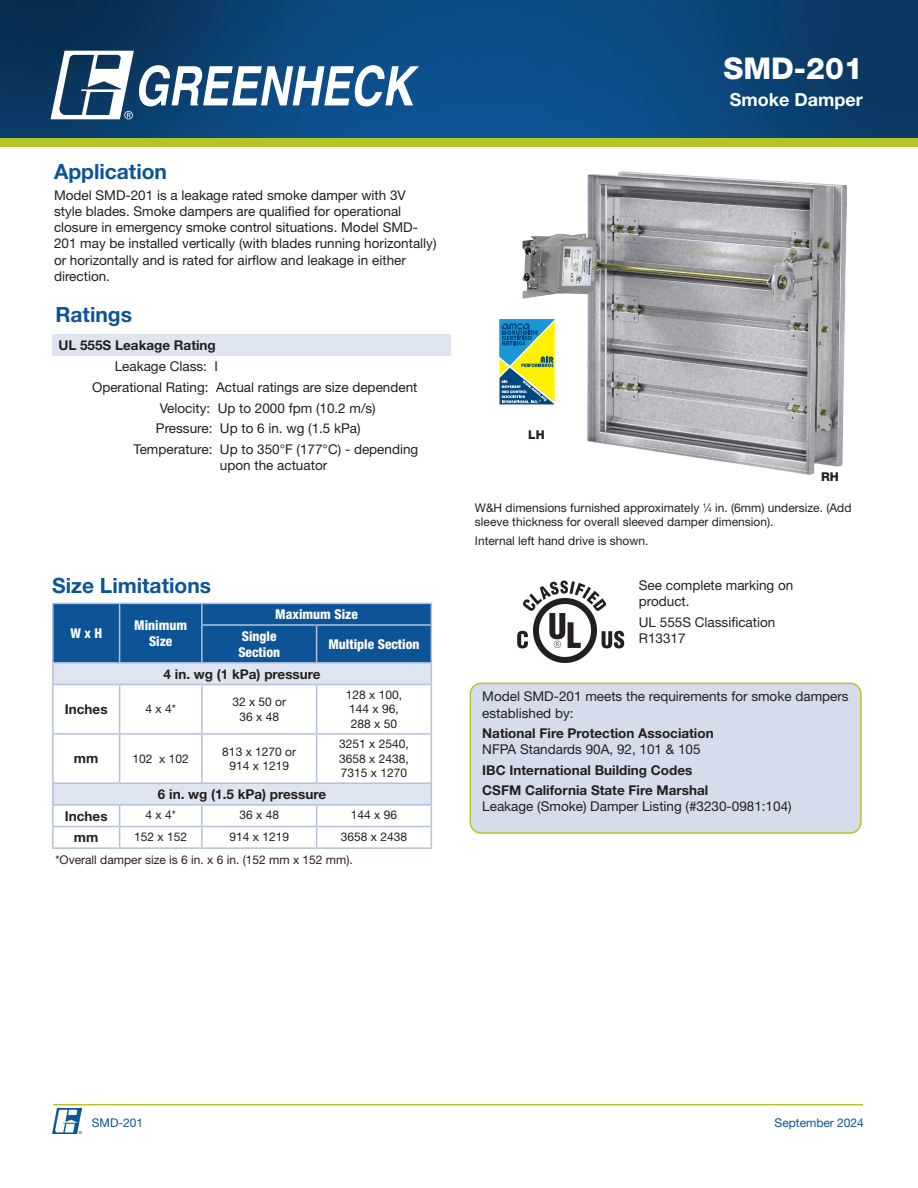
<style>
.page{position:relative;width:918px;height:1188px;background:#fff}
.page>*{position:absolute;margin:0;border:0;box-sizing:border-box;transform-origin:0 0}
.t1{font:800 30px "Helvetica Neue LT Std";color:#fff}
.Subheading{font:700 21px "Helvetica Neue LT Std";color:#0d5496}
.t2{font:700 18px "Helvetica Neue LT Std";color:#fff}
.Body{font:13.5px/16.2px "Helvetica Neue LT Std";color:#231f20}
.Bold{font:700 13.5px/16.2px "Helvetica Neue LT Std";color:#231f20}
.Bold-2{font:13.5px/16.2px "Helvetica Neue LT Std";color:#231f20}
.Body-2{font:800 condensed 13.5px/16.2px "Helvetica Neue LT Std";color:#fff;text-align:center}
.Body-3{font:700 13.5px "Helvetica Neue LT Std";color:#231f20}
.t3{font:800 12.15px "Helvetica Neue LT Std";color:#231f20}
.Body_8_pt{font:12px/14.4px "Helvetica Neue LT Std";color:#231f20}
.t4{font:12px "Helvetica Neue LT Std";color:#0d5496}
.s1{font-size:6.6px}
.s2{font-weight:400}
.s3{font-weight:700}
</style>
<div class="page">
<img style="left:522px;top:172px;width:324px;height:302px">
<svg style="left:54px;top:685px;width:377px;height:119px"></svg>
<hr style="left:52px;top:603px;width:68px;height:1px;background:#b4c0dc">
<hr style="left:52px;top:604px;width:2px;height:21px;background:#b4c0dc">
<hr style="left:52px;top:625px;width:2px;height:37px;background:#b4c0dc">
<hr style="left:52px;top:662px;width:68px;height:2px;background:#b4c0dc">
<hr style="left:52px;top:664px;width:2px;height:20px;background:#b4c0dc">
<svg style="left:53px;top:603px;width:379px;height:81px;background:#4a7eb0"></svg>
<hr style="left:52px;top:684px;width:68px;height:1px;background:#b4c0dc">
<hr style="left:52px;top:685px;width:2px;height:48px;background:#b4c0dc">
<hr style="left:120px;top:684px;width:82px;height:1px;background:#b4c0dc">
<hr style="left:119px;top:685px;width:1px;height:48px;background:#b4c0dc">
<hr style="left:202px;top:684px;width:115px;height:1px;background:#b4c0dc">
<hr style="left:201px;top:685px;width:2px;height:48px;background:#b4c0dc">
<hr style="left:317px;top:684px;width:115px;height:1px;background:#b4c0dc">
<hr style="left:316px;top:685px;width:1px;height:48px;background:#b4c0dc">
<hr style="left:431px;top:685px;width:1px;height:48px;background:#b4c0dc">
<hr style="left:52px;top:733px;width:68px;height:2px;background:#b4c0dc">
<hr style="left:52px;top:735px;width:2px;height:47px;background:#b4c0dc">
<hr style="left:120px;top:733px;width:82px;height:2px;background:#b4c0dc">
<hr style="left:119px;top:735px;width:1px;height:47px;background:#b4c0dc">
<hr style="left:202px;top:733px;width:115px;height:2px;background:#b4c0dc">
<hr style="left:201px;top:735px;width:2px;height:47px;background:#b4c0dc">
<hr style="left:317px;top:733px;width:115px;height:2px;background:#b4c0dc">
<hr style="left:316px;top:735px;width:1px;height:47px;background:#b4c0dc">
<hr style="left:431px;top:735px;width:1px;height:47px;background:#b4c0dc">
<hr style="left:52px;top:782px;width:68px;height:2px;background:#b4c0dc">
<hr style="left:52px;top:784px;width:2px;height:20px;background:#b4c0dc">
<hr style="left:120px;top:782px;width:82px;height:2px;background:#b4c0dc">
<hr style="left:202px;top:782px;width:115px;height:2px;background:#b4c0dc">
<hr style="left:317px;top:782px;width:115px;height:2px;background:#b4c0dc">
<hr style="left:52px;top:804px;width:68px;height:2px;background:#b4c0dc">
<hr style="left:52px;top:806px;width:2px;height:20px;background:#b4c0dc">
<hr style="left:120px;top:804px;width:82px;height:2px;background:#b4c0dc">
<hr style="left:202px;top:804px;width:115px;height:2px;background:#b4c0dc">
<hr style="left:201px;top:806px;width:2px;height:20px;background:#b4c0dc">
<hr style="left:317px;top:804px;width:115px;height:2px;background:#b4c0dc">
<hr style="left:52px;top:826px;width:68px;height:1px;background:#b4c0dc">
<hr style="left:52px;top:827px;width:2px;height:20px;background:#b4c0dc">
<hr style="left:120px;top:826px;width:82px;height:1px;background:#b4c0dc">
<svg style="left:119px;top:806px;width:1px;height:41px"></svg>
<hr style="left:202px;top:826px;width:115px;height:1px;background:#b4c0dc">
<hr style="left:201px;top:827px;width:2px;height:20px;background:#b4c0dc">
<hr style="left:317px;top:826px;width:115px;height:1px;background:#b4c0dc">
<svg style="left:316px;top:806px;width:1px;height:41px"></svg>
<svg style="left:431px;top:784px;width:1px;height:63px"></svg>
<hr style="left:52px;top:847px;width:68px;height:2px;background:#b4c0dc">
<hr style="left:120px;top:847px;width:82px;height:2px;background:#b4c0dc">
<hr style="left:202px;top:847px;width:115px;height:2px;background:#b4c0dc">
<hr style="left:317px;top:847px;width:115px;height:2px;background:#b4c0dc">
<div style="left:52px;top:334px;width:399px;height:22px;background:#dfe4f1"></div>
<img style="left:0;top:0;width:918px;height:139px">
<div style="left:0;top:139px;width:918px;height:8px;background:#b5c527"></div>
<svg style="left:51px;top:51px;width:368px;height:68px"></svg>
<hr style="left:53px;top:1104px;width:810px;height:1px;background:#b5c527">
<img style="left:52px;top:1108px;width:30px;height:25px">
<svg style="left:500px;top:319px;width:55px;height:85px;background:#7daa72"></svg>
<div style="left:470px;top:683px;width:391px;height:150px;background:#d5dcec;border-radius:11px"></div>
<div style="left:470px;top:683px;width:392px;height:151px;border:2px solid #b5c527;border-radius:11px"></div>
<img style="left:534px;top:611px;width:62px;height:52px">
<svg style="left:602px;top:631px;width:22px;height:17px"></svg>
<svg style="left:517px;top:631px;width:11px;height:17px"></svg>
<svg style="left:523px;top:580px;width:83px;height:31px"></svg>
<h2 class="Subheading" style="left:54px;top:159px;width:115px">Application</h2>
<p class="Body" style="left:54px;top:187px;width:384px">Model SMD-201 is a leakage rated smoke damper with 3V style blades. Smoke dampers are qualified for operational closure in emergency smoke control situations. Model SMD-201 may be installed vertically (with blades running horizontally) or horizontally and is rated for airflow and leakage in either direction.</p>
<p class="Subheading" style="left:55px;top:301px;width:78px">Ratings</p>
<p class="Bold" style="left:58px;top:337px;width:159px">UL 555S Leakage Rating</p>
<p class="Body" style="left:115px;top:358px;width:105px">Leakage Class: I</p>
<p class="Body" style="left:92px;top:379px;width:327px">Operational Rating: Actual ratings are size dependent</p>
<p class="Body" style="left:160px;top:399px;width:218px">Velocity: Up to 2000 fpm (10.2 m/s)</p>
<p class="Body" style="left:156px;top:420px;width:206px">Pressure: Up to 6 in. wg (1.5 kPa)</p>
<p class="Body" style="left:133px;top:440px;width:286px;text-align:center">Temperature: Up to 350°F (177°C) - depending upon the actuator</p>
<p class="Subheading" style="left:52px;top:572px;width:160px">Size Limitations</p>
<p class="Body-2" style="left:275px;top:606px;width:84px">Maximum Size</p>
<p class="Body-2" style="left:238px;top:628px;width:43px;text-align:left">Single<br>Section</p>
<p class="Body-2" style="left:328px;top:636px;width:93px">Multiple Section</p>
<p class="Bold" style="left:164px;top:665px;width:159px">4 in. wg (1 kPa) pressure</p>
<p class="Body-2" style="left:70px;top:625px;width:33px">W x H</p>
<p class="Body-2" style="left:134px;top:617px;width:55px">Minimum<br>Size</p>
<p class="Body-3" style="left:65px;top:701px;width:44px">Inches</p>
<p class="Body_8_pt" style="left:145px;top:702px;width:32px">4 x 4*</p>
<p class="Body_8_pt" style="left:232px;top:695px;width:55px;text-align:center">32 x 50 or<br>36 x 48</p>
<p class="Body_8_pt" style="left:346px;top:687px;width:58px">128 x 100,<br>144 x 96,<br>288 x 50</p>
<p class="Body-3" style="left:74px;top:750px;width:26px">mm</p>
<p class="Body_8_pt" style="left:133px;top:751px;width:58px">102 x 102</p>
<p class="Body_8_pt" style="left:222px;top:744px;width:75px;text-align:center">813 x 1270 or<br>914 x 1219</p>
<p class="Body_8_pt" style="left:339px;top:737px;width:71px;text-align:justify">3251 x 2540, 3658 x 2438, 7315 x 1270</p>
<p class="Bold" style="left:158px;top:786px;width:170px">6 in. wg (1.5 kPa) pressure</p>
<p class="Body-3" style="left:65px;top:807px;width:44px">Inches</p>
<p class="Body_8_pt" style="left:145px;top:808px;width:32px">4 x 4*</p>
<p class="Body_8_pt" style="left:239px;top:808px;width:41px">36 x 48</p>
<p class="Body_8_pt" style="left:351px;top:808px;width:48px">144 x 96</p>
<p class="Body-3" style="left:74px;top:829px;width:26px">mm</p>
<p class="Body_8_pt" style="left:134px;top:829px;width:54px">152 x 152</p>
<p class="Body_8_pt" style="left:229px;top:829px;width:61px">914 x 1219</p>
<p class="Body_8_pt" style="left:341px;top:829px;width:68px">3658 x 2438</p>
<p class="Body_8_pt" style="left:55px;top:852px;width:299px">*Overall damper size is 6 in. x 6 in. (152 mm x 152 mm).</p>
<p class="t3" style="left:528px;top:428px;width:18px">LH</p>
<h1 class="t1" style="left:723px;top:50px;width:141px">SMD-201</h1>
<h3 class="t2" style="left:730px;top:88px;width:134px">Smoke Damper</h3>
<p class="t3" style="left:821px;top:469px;width:19px">RH</p>
<p class="Body_8_pt" style="left:475px;top:500px;width:378px">W&amp;H dimensions furnished approximately <sup>1</sup>⁄<span class="s1">4</span> in. (6mm) undersize. (Add sleeve thickness for overall sleeved damper dimension).</p>
<p class="Body_8_pt" style="left:475px;top:533px;width:175px">Internal left hand drive is shown.</p>
<p class="Body" style="left:639px;top:577px;width:156px">See complete marking on product.</p>
<p class="Body" style="left:639px;top:614px;width:138px">UL 555S Classification<br>R13317</p>
<p class="Body" style="left:482px;top:688px;width:368px">Model SMD-201 meets the requirements for smoke dampers established by:</p>
<p class="Bold" style="left:482px;top:725px;width:233px">National Fire Protection Association<br><span class="s2">NFPA Standards 90A, 92, 101 &amp; 105</span></p>
<p class="Bold" style="left:482px;top:762px;width:212px">IBC International Building Codes</p>
<p class="Bold-2" style="left:482px;top:782px;width:311px"><span class="s3">CSFM California State Fire Marshal<br></span>Leakage (Smoke) Damper Listing (#3230-0981:104)</p>
<p class="t4" style="left:92px;top:1116px;width:53px">SMD-201</p>
<p class="t4" style="left:775px;top:1116px;width:91px">September 2024</p>
</div>
